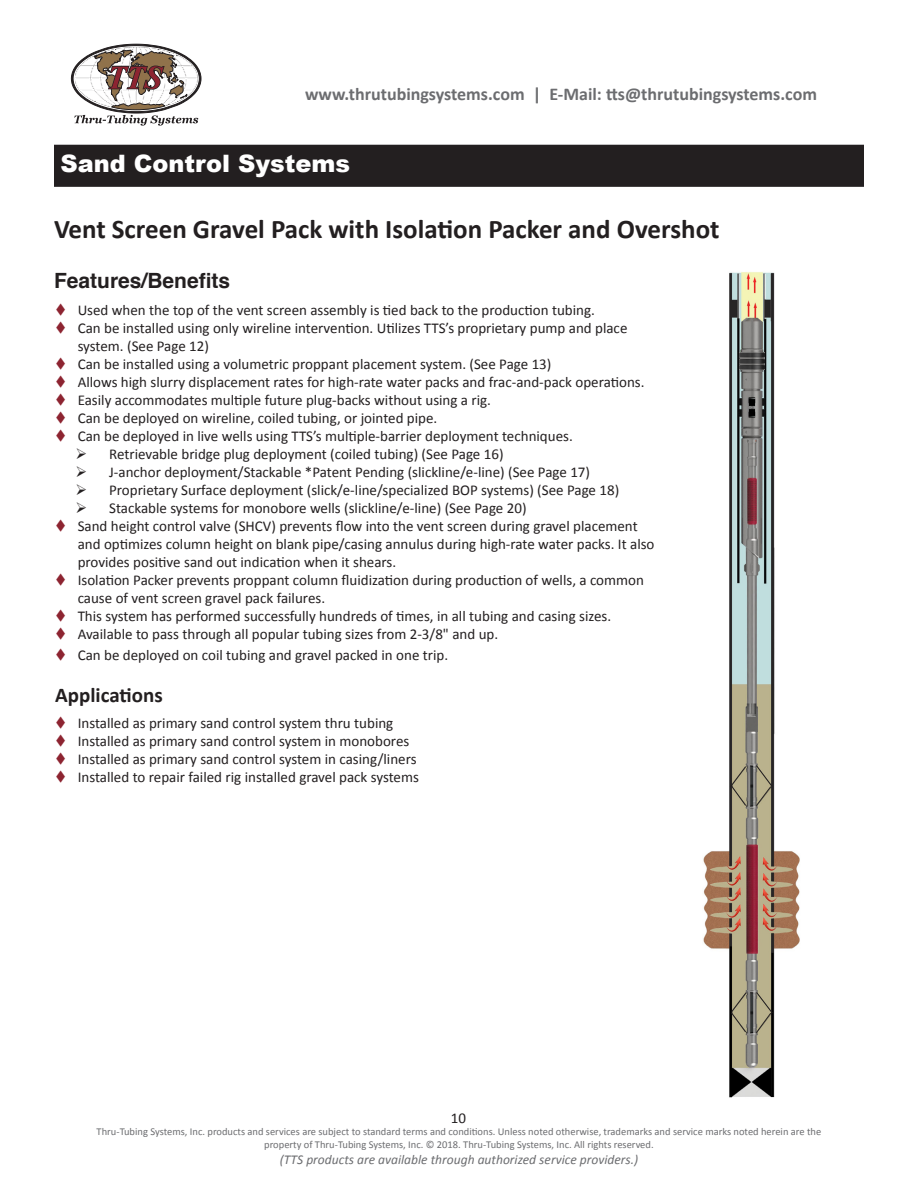
<style>
.page{position:relative;width:918px;height:1188px;background:#fff}
.page>*{position:absolute;margin:0;border:0;box-sizing:border-box;transform-origin:0 0}
.t1{font:700 27px "Calibri";color:#231f20}
.t2{font:900 24px "Arial";color:#fff}
.t3{font:700 21px "Helvetica";color:#231f20}
.t4{font:700 21px "Calibri";color:#231f20}
.t5{font:700 18px "Calibri";color:#6c6d70}
.t6{font:15px "Calibri";color:#231f20}
.t7{font:italic 13.5px "Calibri";color:#6c6d70}
.t8{font:10.5px/12.6px "Calibri";color:#6c6d70;text-align:center}
.s1{color:#8d2431}
</style>
<div class="page">
<svg style="left:71px;top:44px;width:130px;height:82px"></svg>
<div style="left:55px;top:145px;width:808px;height:41px;background:#231f20"></div>
<div style="left:54px;top:145px;width:810px;height:42px;border:2px solid #231f20"></div>
<img style="left:703px;top:272px;width:97px;height:826px">
<svg style="left:729px;top:766px;width:17px;height:40px"></svg>
<svg style="left:756px;top:765px;width:17px;height:41px"></svg>
<svg style="left:756px;top:992px;width:17px;height:41px"></svg>
<svg style="left:730px;top:992px;width:17px;height:41px"></svg>
<img style="left:739px;top:353px;width:26px;height:16px">
<p class="t5" style="left:305px;top:82px;width:514px">www.thrutubingsystems.com | E-Mail: tts@thrutubingsystems.com</p>
<p class="t2" style="left:60px;top:146px;width:291px">Sand Control Systems</p>
<p class="t1" style="left:54px;top:211px;width:667px">Vent Screen Gravel Pack with Isolation Packer and Overshot</p>
<p class="t3" style="left:54px;top:264px;width:178px">Features/Benefits</p>
<p class="t6" style="left:55px;top:301px;width:541px"><span class="s1">▼</span> Used when the top of the vent screen assembly is tied back to the production tubing.</p>
<p class="t6" style="left:55px;top:319px;width:574px"><span class="s1">▼</span> Can be installed using only wireline intervention. Utilizes TTS’s proprietary pump and place</p>
<p class="t6" style="left:78px;top:337px;width:133px">system. (See Page 12)</p>
<p class="t6" style="left:55px;top:355px;width:498px"><span class="s1">▼</span> Can be installed using a volumetric proppant placement system. (See Page 13)</p>
<p class="t6" style="left:55px;top:373px;width:591px"><span class="s1">▼</span> Allows high slurry displacement rates for high-rate water packs and frac-and-pack operations.</p>
<p class="t6" style="left:55px;top:391px;width:437px"><span class="s1">▼</span> Easily accommodates multiple future plug-backs without using a rig.</p>
<p class="t6" style="left:55px;top:409px;width:384px"><span class="s1">▼</span> Can be deployed on wireline, coiled tubing, or jointed pipe.</p>
<p class="t6" style="left:55px;top:427px;width:519px"><span class="s1">▼</span> Can be deployed in live wells using TTS’s multiple-barrier deployment techniques.</p>
<p class="t6" style="left:75px;top:445px;width:430px">➢ Retrievable bridge plug deployment (coiled tubing) (See Page 16)</p>
<p class="t6" style="left:75px;top:463px;width:516px">➢ J-anchor deployment/Stackable *Patent Pending (slickline/e-line) (See Page 17)</p>
<p class="t6" style="left:75px;top:481px;width:545px">➢ Proprietary Surface deployment (slick/e-line/specialized BOP systems) (See Page 18)</p>
<p class="t6" style="left:75px;top:499px;width:453px">➢ Stackable systems for monobore wells (slickline/e-line) (See Page 20)</p>
<p class="t6" style="left:55px;top:517px;width:584px"><span class="s1">▼</span> Sand height control valve (SHCV) prevents flow into the vent screen during gravel placement</p>
<p class="t6" style="left:78px;top:535px;width:578px">and optimizes column height on blank pipe/casing annulus during high-rate water packs. It also</p>
<p class="t6" style="left:78px;top:553px;width:320px">provides positive sand out indication when it shears.</p>
<p class="t6" style="left:55px;top:571px;width:590px"><span class="s1">▼</span> Isolation Packer prevents proppant column fluidization during production of wells, a common</p>
<p class="t6" style="left:78px;top:589px;width:249px">cause of vent screen gravel pack failures.</p>
<p class="t6" style="left:55px;top:607px;width:558px"><span class="s1">▼</span> This system has performed successfully hundreds of times, in all tubing and casing sizes.</p>
<p class="t6" style="left:55px;top:625px;width:445px"><span class="s1">▼</span> Available to pass through all popular tubing sizes from 2-3/8" and up.</p>
<p class="t6" style="left:55px;top:646px;width:395px"><span class="s1">▼</span> Can be deployed on coil tubing and gravel packed in one trip.</p>
<p class="t4" style="left:55px;top:682px;width:109px">Applications</p>
<p class="t6" style="left:55px;top:713px;width:340px"><span class="s1">▼</span> Installed as primary sand control system thru tubing</p>
<p class="t6" style="left:55px;top:731px;width:356px"><span class="s1">▼</span> Installed as primary sand control system in monobores</p>
<p class="t6" style="left:55px;top:749px;width:363px"><span class="s1">▼</span> Installed as primary sand control system in casing/liners</p>
<p class="t6" style="left:55px;top:767px;width:365px"><span class="s1">▼</span> Installed to repair failed rig installed gravel pack systems</p>
<p class="t6" style="left:451px;top:1108px;width:17px">10</p>
<p class="t8" style="left:97px;top:1126px;width:726px">Thru-Tubing Systems, Inc. products and services are subject to standard terms and conditions. Unless noted otherwise, trademarks and service marks noted herein are the property of Thru-Tubing Systems, Inc. © 2018. Thru-Tubing Systems, Inc. All rights reserved.</p>
<p class="t7" style="left:280px;top:1151px;width:360px">(TTS products are available through authorized service providers.)</p>
</div>
